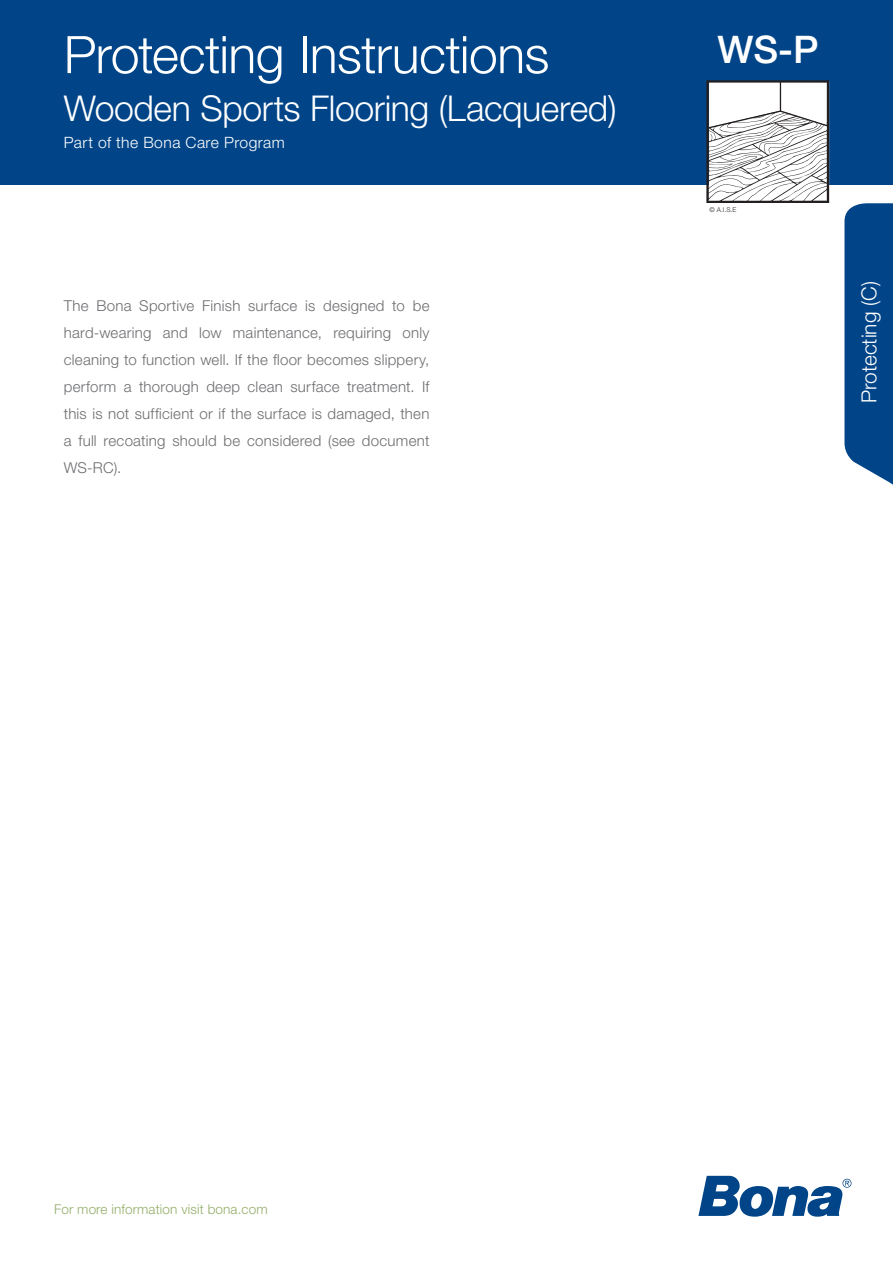
<style>
.page{position:relative;width:893px;height:1263px;background:#fff}
.page>*{position:absolute;margin:0;border:0;box-sizing:border-box;transform-origin:0 0}
.t1{font:300 51.75px "Helvetica Neue LT Std";letter-spacing:-.01em;color:#fff}
.t2{font:500 38.1px "Helvetica Neue LT Std";color:#fff}
.t3{font:300 35.55px "Helvetica Neue LT Std";letter-spacing:-.01em;color:#fff}
.t4{font:300 20.85px "Helvetica Neue LT Std";color:#fff}
.t5{font:300 15.6px "Helvetica Neue LT Std";letter-spacing:.03em;color:#fff}
.t6{font:300 15px/27px "Helvetica Neue LT Std";letter-spacing:.015em;color:#6c6d70;text-align:justify}
.t7{font:300 13.5px "Helvetica Neue LT Std";letter-spacing:.01em;color:#95ad6a}
.t8{font:300 6.6px "Helvetica Neue LT Std";color:#231f20}
</style>
<div class="page">
<div style="left:0;top:0;width:893px;height:184px;background:#014588"></div>
<svg style="left:698px;top:1176px;width:153px;height:41px"></svg>
<svg style="left:706px;top:80px;width:123px;height:123px;background:#d7d7d8"></svg>
<svg style="left:844px;top:203px;width:49px;height:282px;background:#125290"></svg>
<p class="t1" style="left:64px;top:23px;width:487px">Protecting Instructions</p>
<p class="t2" style="left:717px;top:27px;width:103px">WS-P</p>
<p class="t3" style="left:64px;top:87px;width:554px">Wooden Sports Flooring (Lacquered)</p>
<p class="t5" style="left:64px;top:133px;width:223px">Part of the Bona Care Program</p>
<p class="t6" style="left:64px;top:291px;width:367px">The Bona Sportive Finish surface is designed to be hard-wearing and low maintenance, requiring only cleaning to function well. If the floor becomes slippery, perform a thorough deep clean surface treatment. If this is not sufficient or if the surface is damaged, then a full recoating should be considered (see document WS-RC).</p>
<p class="t8" style="left:709px;top:206px;width:28px">© A.I.S.E</p>
<p class="t4" style="left:856px;top:403px;width:123px;rotate:-90deg">Protecting (C)</p>
<p class="t7" style="left:54px;top:1200px;width:215px">For more information visit bona.com</p>
</div>
